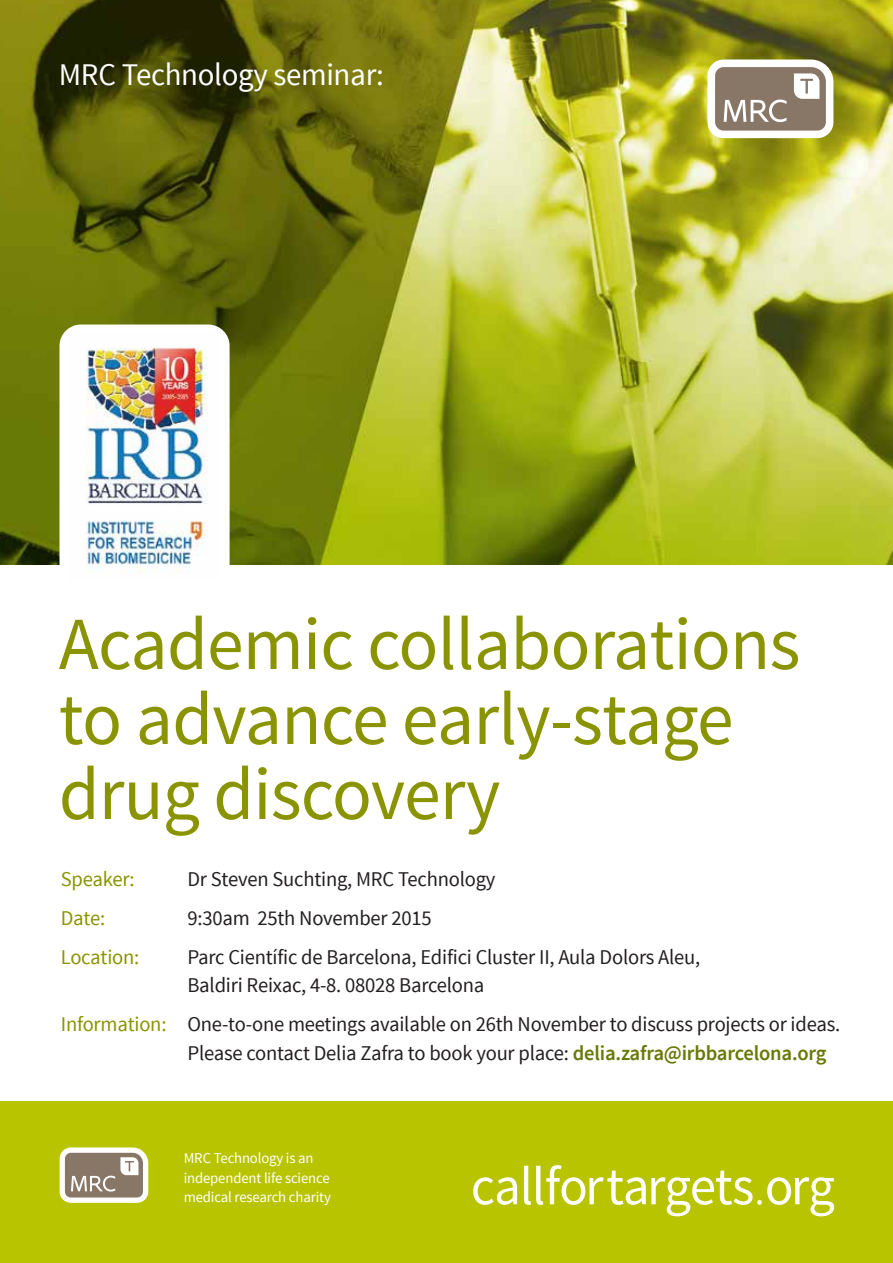
<style>
.page{position:relative;width:893px;height:1263px;background:#fff}
.page>*{position:absolute;margin:0;border:0;box-sizing:border-box;transform-origin:0 0}
.t1{font:75px/75px "Source Sans Pro";letter-spacing:-.01em;color:#8a9400}
.t2{font:54px "Source Sans Pro";letter-spacing:-.025em;color:#fff}
.t3{font:31.5px "Source Sans Pro";letter-spacing:-.01em;color:#fff}
.t4{font:21px/28.5px "Source Sans Pro";letter-spacing:-.01em;color:#231f20}
.t5{font:21px "Source Sans Pro";letter-spacing:-.01em;color:#8a9400}
.t6{font:15px/19.5px "Source Sans Pro";letter-spacing:-.01em;color:#fff}
.s1{color:#8a9400}
.s2{font-weight:600;color:#697907}
.s3{font-weight:300}
</style>
<div class="page">
<img style="left:0;top:0;width:893px;height:565px">
<svg style="left:707px;top:60px;width:126px;height:78px"></svg>
<div style="left:0;top:1101px;width:893px;height:162px;background:#b9c400"></div>
<svg style="left:60px;top:1147px;width:88px;height:56px;background:#b6ac9b"></svg>
<div style="left:59px;top:325px;width:171px;height:297px;background:#fff;border-radius:21px"></div>
<img style="left:86px;top:347px;width:122px;height:226px">
<h3 class="t3" style="left:59px;top:55px;width:326px">MRC Technology seminar:</h3>
<h1 class="t1" style="left:59px;top:608px;width:743px">Academic collaborations to advance early-stage drug discovery</h1>
<p class="t5" style="left:61px;top:866px;width:75px">Speaker:</p>
<p class="t4" style="left:187px;top:865px;width:310px">Dr Steven Suchting, MRC Technology</p>
<p class="t5" style="left:61px;top:905px;width:46px">Date:</p>
<p class="t4" style="left:187px;top:904px;width:246px">9:30am 25th November 2015</p>
<p class="t5" style="left:61px;top:944px;width:80px">Location:</p>
<p class="t4" style="left:187px;top:943px;width:514px">Parc Científic de Barcelona, Edifici Cluster II, Aula Dolors Aleu,<br>Baldiri Reixac, 4-8. 08028 Barcelona</p>
<p class="t4" style="left:187px;top:1010px;width:654px;text-indent:-127px"><span class="s1">Information:</span> One-to-one meetings available on 26th November to discuss projects or ideas.<br>Please contact Delia Zafra to book your place: <span class="s2">delia.zafra@irbbarcelona.org</span></p>
<p class="t6" style="left:184px;top:1149px;width:149px">MRC Technology is an independent life science medical research charity</p>
<h2 class="t2" style="left:471px;top:1153px;width:366px">callfortargets<span class="s3">.</span>org</h2>
</div>
